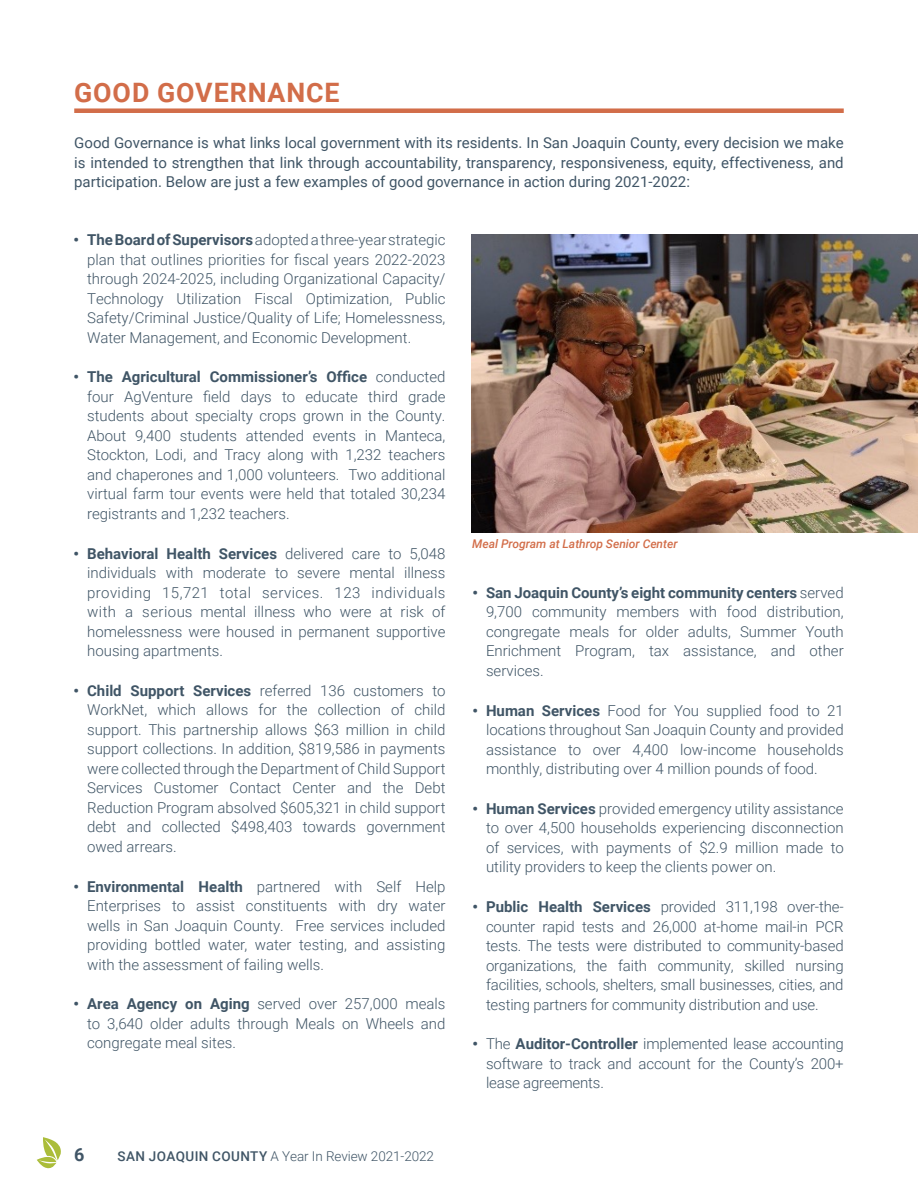
<style>
.page{position:relative;width:918px;height:1188px;background:#fff}
.page>*{position:absolute;margin:0;border:0;box-sizing:border-box;transform-origin:0 0}
.t1{font:700 26.7px "Roboto";letter-spacing:.035em;color:#d26d49}
.t2{font:700 18px "Roboto";color:#405566}
.t3{font:300 15px/19.5px "Roboto";color:#405566;text-align:justify}
.t4{font:15px/19.5px "Roboto";color:#405566;text-align:justify}
.t5{font:300 13.5px "Roboto";letter-spacing:-.005em;color:#405566}
.t6{font:italic 500 12px "Roboto";color:#d26d49}
.s1{font-weight:900}
.s2{font-weight:700}
.s3{font-weight:500}
</style>
<div class="page">
<svg style="left:37px;top:1137px;width:24px;height:31px"></svg>
<div style="left:74px;top:108px;width:770px;height:5px;background:#d26d49"></div>
<img style="left:471px;top:234px;width:447px;height:298px">
<p class="t1" style="left:74px;top:74px;width:267px">GOOD GOVERNANCE</p>
<p class="t4" style="left:74px;top:133px;width:771px">Good Governance is what links local government with its residents. In San Joaquin County, every decision we make is intended to strengthen that link through accountability, transparency, responsiveness, equity, effectiveness, and participation. Below are just a few examples of good governance in action during 2021-2022:</p>
<p class="t3" style="left:87px;top:230px;width:360px;text-indent:-14px"><span class="s1">•</span> <span class="s2">The Board of Supervisors</span> adopted a three-year strategic plan that outlines priorities for fiscal years 2022-2023 through 2024-2025, including Organizational Capacity/ Technology Utilization Fiscal Optimization, Public Safety/Criminal Justice/Quality of Life; Homelessness, Water Management, and Economic Development.</p>
<p class="t3" style="left:87px;top:367px;width:360px;text-indent:-14px"><span class="s1">•</span> <span class="s2">The Agricultural Commissioner’s Office</span> conducted four AgVenture field days to educate third grade students about specialty crops grown in the County.<br>About 9,400 students attended events in Manteca, Stockton, Lodi, and Tracy along with 1,232 teachers and chaperones and 1,000 volunteers. Two additional virtual farm tour events were held that totaled 30,234 registrants and 1,232 teachers.</p>
<p class="t3" style="left:87px;top:543px;width:360px;text-indent:-14px"><span class="s1">•</span> <span class="s2">Behavioral Health Services</span> delivered care to 5,048 individuals with moderate to severe mental illness providing 15,721 total services. 123 individuals with a serious mental illness who were at risk of homelessness were housed in permanent supportive housing apartments.</p>
<p class="t3" style="left:87px;top:680px;width:360px;text-indent:-14px"><span class="s1">•</span> <span class="s2">Child Support Services</span> referred 136 customers to WorkNet, which allows for the collection of child support. This partnership allows $63 million in child support collections. In addition, $819,586 in payments were collected through the Department of Child Support Services Customer Contact Center and the Debt Reduction Program absolved $605,321 in child support debt and collected $498,403 towards government owed arrears.</p>
<p class="t3" style="left:87px;top:876px;width:360px;text-indent:-14px"><span class="s1">•</span> <span class="s2">Environmental Health</span> partnered with Self Help Enterprises to assist constituents with dry water wells in San Joaquin County. Free services included providing bottled water, water testing, and assisting with the assessment of failing wells.</p>
<p class="t3" style="left:87px;top:994px;width:360px;text-indent:-14px"><span class="s1">•</span> <span class="s2">Area Agency on Aging</span> served over 257,000 meals to 3,640 older adults through Meals on Wheels and congregate meal sites.</p>
<p class="t2" style="left:74px;top:1142px;width:12px">6</p>
<p class="t5" style="left:118px;top:1147px;width:318px"><span class="s3">SAN JOAQUIN COUNTY</span> A Year In Review 2021-2022</p>
<p class="t6" style="left:472px;top:535px;width:207px">Meal Program at Lathrop Senior Center</p>
<p class="t3" style="left:486px;top:582px;width:359px;text-indent:-14px"><span class="s1">•</span> <span class="s2">San Joaquin County’s eight community centers</span> served 9,700 community members with food distribution, congregate meals for older adults, Summer Youth Enrichment Program, tax assistance, and other services.</p>
<p class="t3" style="left:486px;top:700px;width:359px;text-indent:-14px"><span class="s1">•</span> <span class="s2">Human Services</span> Food for You supplied food to 21 locations throughout San Joaquin County and provided assistance to over 4,400 low-income households monthly, distributing over 4 million pounds of food.</p>
<p class="t3" style="left:486px;top:798px;width:359px;text-indent:-14px"><span class="s1">•</span> <span class="s2">Human Services</span> provided emergency utility assistance to over 4,500 households experiencing disconnection of services, with payments of $2.9 million made to utility providers to keep the clients power on.</p>
<p class="t3" style="left:486px;top:896px;width:359px;text-indent:-14px"><span class="s1">•</span> <span class="s2">Public Health Services</span> provided 311,198 over-the&shy;counter rapid tests and 26,000 at-home mail-in PCR tests. The tests were distributed to community-based organizations, the faith community, skilled nursing facilities, schools, shelters, small businesses, cities, and testing partners for community distribution and use.</p>
<p class="t3" style="left:486px;top:1034px;width:359px;text-indent:-14px"><span class="s1">•</span> The <span class="s2">Auditor-Controller</span> implemented lease accounting software to track and account for the County’s 200+ lease agreements.</p>
</div>
